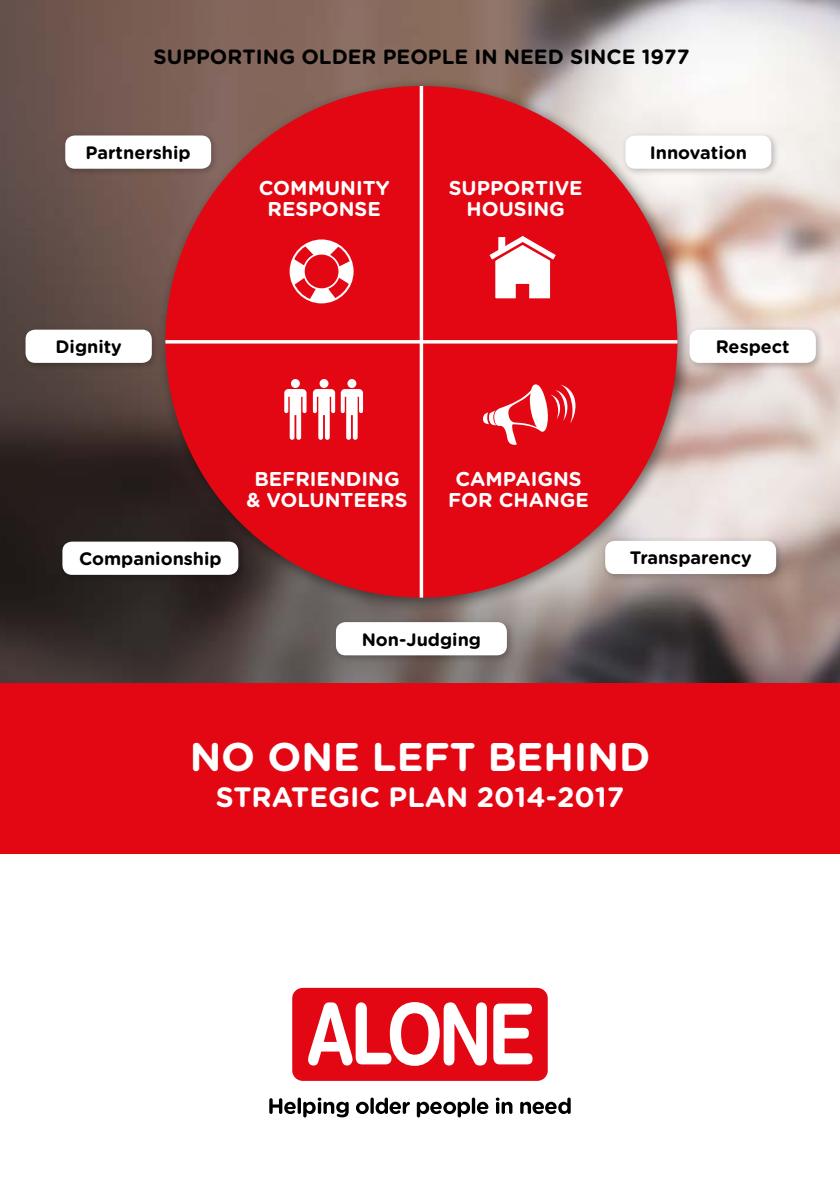
<style>
.page{position:relative;width:840px;height:1191px;background:#fff}
.page>*{position:absolute;margin:0;border:0;box-sizing:border-box;transform-origin:0 0}
.t1{font:700 40px "Gotham Rounded";color:#fff}
.t2{font:700 28px "Gotham Rounded";color:#fff}
.t3{font:700 20.6px "Gotham Rounded";color:#000}
.t4{font:700 20px/21px "Gotham Rounded";color:#fff;text-align:center}
.t5{font:700 18px "Gotham Rounded";color:#000}
</style>
<div class="page">
<img style="left:0;top:0;width:839px;height:683px">
<div style="left:292px;top:988px;width:255px;height:92px;background:#e30613;border-radius:11px"></div>
<svg style="left:308px;top:1002px;width:178px;height:63px"></svg>
<svg style="left:493px;top:1003px;width:39px;height:61px"></svg>
<svg style="left:269px;top:1098px;width:26px;height:16px"></svg>
<svg style="left:297px;top:1097px;width:4px;height:17px"></svg>
<svg style="left:303px;top:1097px;width:45px;height:20px"></svg>
<svg style="left:356px;top:1101px;width:12px;height:13px"></svg>
<hr style="left:370px;top:1097px;width:3px;height:17px;background:#000;border-radius:2px">
<svg style="left:375px;top:1097px;width:35px;height:17px"></svg>
<svg style="left:416px;top:1101px;width:54px;height:16px"></svg>
<svg style="left:471px;top:1097px;width:4px;height:17px"></svg>
<svg style="left:476px;top:1101px;width:12px;height:13px"></svg>
<svg style="left:495px;top:1097px;width:17px;height:17px"></svg>
<svg style="left:520px;top:1097px;width:50px;height:17px"></svg>
<div style="left:0;top:683px;width:839px;height:170px;background:#e30613"></div>
<div style="left:157px;top:77px;width:536px;height:537px;background:#000;opacity:.48"></div>
<div style="left:165px;top:86px;width:512px;height:511px;background:#e30613;border-radius:50%"></div>
<svg style="left:419px;top:86px;width:4px;height:511px;background:#fad4d6"></svg>
<hr style="left:165px;top:340px;width:512px;height:3px;background:#fff">
<svg style="left:284px;top:379px;width:22px;height:61px"></svg>
<svg style="left:313px;top:379px;width:50px;height:61px"></svg>
<svg style="left:483px;top:384px;width:92px;height:61px"></svg>
<div style="left:290px;top:240px;width:62px;height:62px;background:#fff;border-radius:50%"></div>
<svg style="left:292px;top:242px;width:22px;height:24px"></svg>
<svg style="left:330px;top:242px;width:24px;height:25px"></svg>
<svg style="left:327px;top:277px;width:26px;height:26px"></svg>
<svg style="left:292px;top:278px;width:24px;height:24px"></svg>
<div style="left:289px;top:239px;width:64px;height:64px;border:2px solid #fff;border-radius:50%"></div>
<div style="left:304px;top:254px;width:35px;height:35px;background:#e30613;border-radius:50%"></div>
<div style="left:303px;top:253px;width:37px;height:37px;border:2px solid #fff;border-radius:50%"></div>
<svg style="left:489px;top:236px;width:67px;height:63px"></svg>
<div style="left:620px;top:131px;width:159px;height:46px;background:#000;opacity:.23"></div>
<div style="left:625px;top:135px;width:145px;height:34px;background:#fff;border-radius:10px"></div>
<div style="left:58px;top:537px;width:188px;height:46px;background:#26201e"></div>
<div style="left:62px;top:541px;width:176px;height:34px;background:#fff;border-radius:10px"></div>
<div style="left:61px;top:131px;width:158px;height:46px;background:#000;opacity:.23"></div>
<div style="left:65px;top:135px;width:146px;height:34px;background:#fff;border-radius:10px"></div>
<div style="left:21px;top:325px;width:138px;height:46px;background:#000;opacity:.23"></div>
<div style="left:26px;top:330px;width:126px;height:33px;background:#fff;border-radius:10px"></div>
<div style="left:685px;top:325px;width:138px;height:46px;background:#000;opacity:.23"></div>
<div style="left:689px;top:330px;width:126px;height:33px;background:#fff;border-radius:10px"></div>
<div style="left:600px;top:536px;width:183px;height:46px;background:#000;opacity:.23"></div>
<div style="left:604px;top:541px;width:171px;height:33px;background:#fff;border-radius:10px"></div>
<div style="left:331px;top:618px;width:183px;height:45px;background:#000;opacity:.23"></div>
<div style="left:336px;top:622px;width:170px;height:33px;background:#fff;border-radius:10px"></div>
<p class="t3" style="left:153px;top:42px;width:537px">SUPPORTING OLDER PEOPLE IN NEED SINCE 1977</p>
<p class="t5" style="left:85px;top:139px;width:107px">Partnership</p>
<p class="t4" style="left:259px;top:177px;width:132px">COMMUNITY</p>
<p class="t4" style="left:267px;top:198px;width:115px">RESPONSE</p>
<p class="t4" style="left:448px;top:177px;width:135px">SUPPORTIVE<br>HOUSING</p>
<p class="t5" style="left:649px;top:139px;width:99px">Innovation</p>
<p class="t5" style="left:55px;top:333px;width:68px">Dignity</p>
<p class="t5" style="left:715px;top:333px;width:75px">Respect</p>
<p class="t5" style="left:79px;top:545px;width:144px">Companionship</p>
<p class="t4" style="left:254px;top:467px;width:147px">BEFRIENDING</p>
<p class="t4" style="left:246px;top:488px;width:162px">&amp; VOLUNTEERS</p>
<p class="t4" style="left:455px;top:467px;width:128px">CAMPAIGNS</p>
<p class="t4" style="left:448px;top:488px;width:142px">FOR CHANGE</p>
<p class="t5" style="left:361px;top:626px;width:121px">Non-Judging</p>
<p class="t5" style="left:629px;top:545px;width:123px">Transparency</p>
<p class="t1" style="left:189px;top:727px;width:462px">NO ONE LEFT BEHIND</p>
<p class="t2" style="left:216px;top:776px;width:409px">STRATEGIC PLAN 2014-2017</p>
</div>
